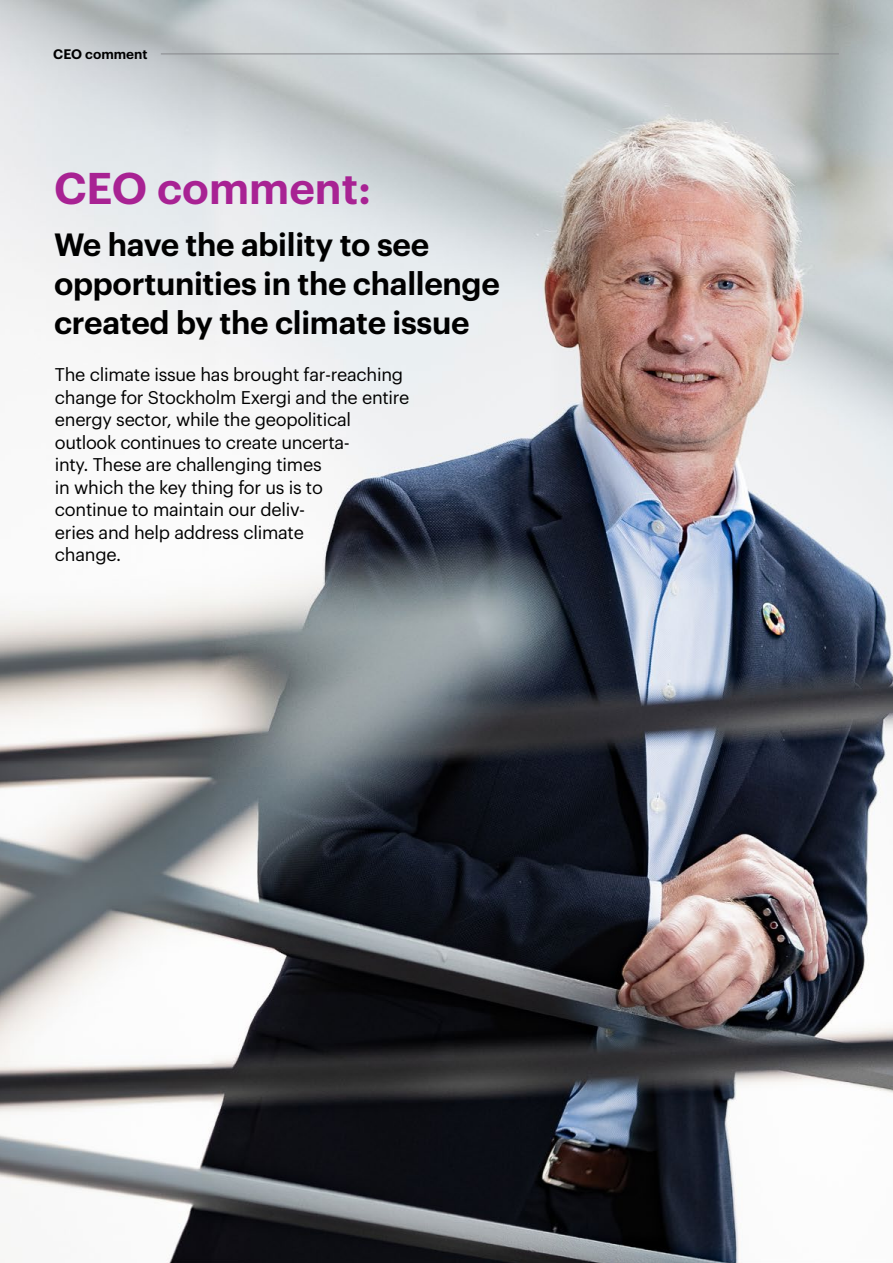
<style>
.page{position:relative;width:893px;height:1263px;background:#fff}
.page>*{position:absolute;margin:0;border:0;box-sizing:border-box;transform-origin:0 0}
.t1{font:600 43.5px "Graphik";color:#a82293}
.t2{font:600 31.5px/39px "Graphik";letter-spacing:-.01em;color:#000}
.t3{font:18px/22.5px "Graphik";letter-spacing:-.015em;color:#000}
.t4{font:600 13.5px "Graphik";color:#000}
</style>
<div class="page">
<img style="left:0;top:0;width:893px;height:1263px">
<hr style="left:161px;top:54px;width:678px;height:1px;background:#87888c">
<p class="t4" style="left:53px;top:43px;width:96px">CEO comment</p>
<h1 class="t1" style="left:54px;top:155px;width:319px">CEO comment:</h1>
<h2 class="t2" style="left:54px;top:222px;width:447px">We have the ability to see opportunities in the challenge created by the climate issue</h2>
<p class="t3" style="left:55px;top:362px;width:356px">The climate issue has brought far-reaching change for Stockholm Exergi and the entire energy sector, while the geopolitical outlook continues to create uncerta-<br>inty. These are challenging times<br>in which the key thing for us is to<br>continue to maintain our deliv-<br>eries and help address climate<br>change.</p>
</div>
